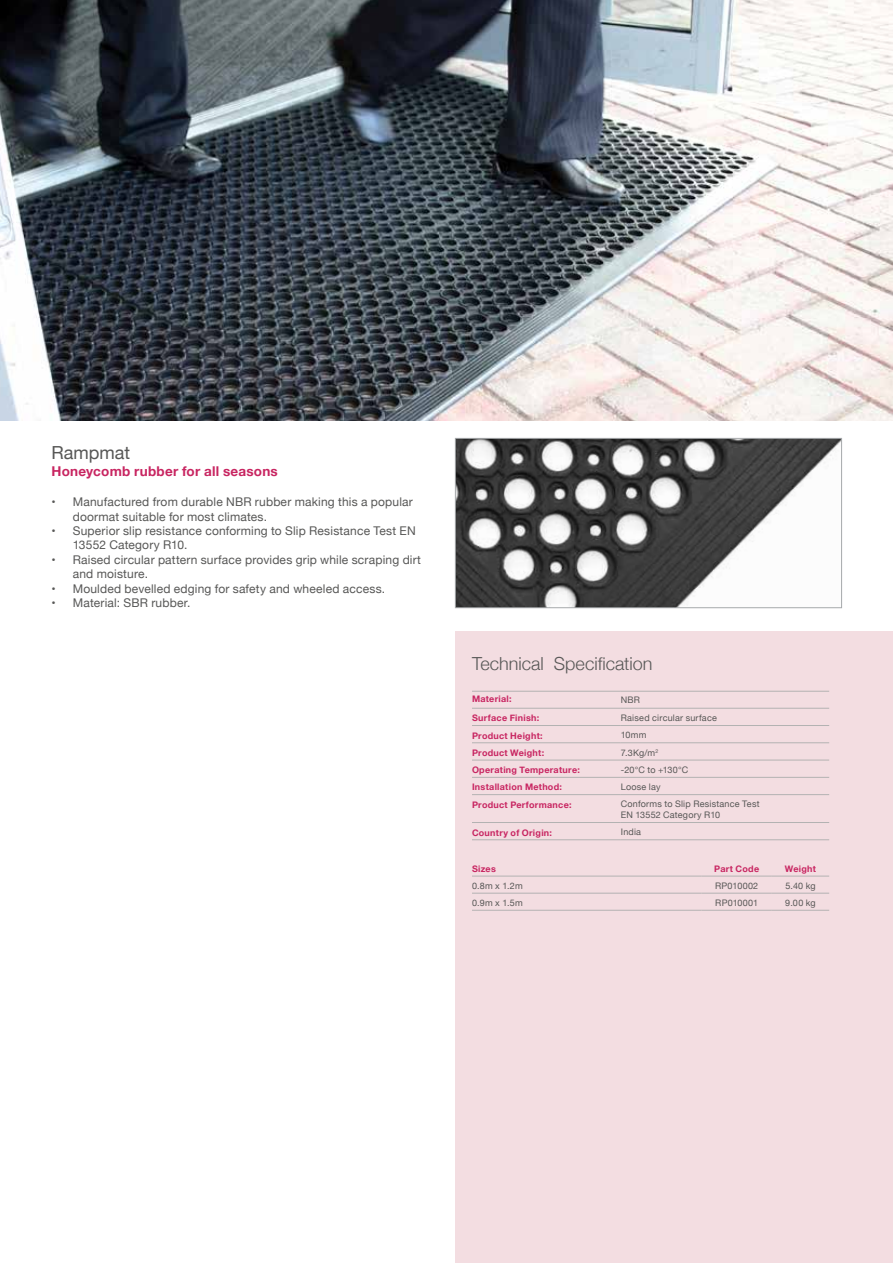
<style>
.page{position:relative;width:893px;height:1263px;background:#fff}
.page>*{position:absolute;margin:0;border:0;box-sizing:border-box;transform-origin:0 0}
.t1{font:300 18px "Helvetica Neue";color:#575756}
.t2{font:18px "Helvetica Neue";color:#575756}
.t3{font:700 13.5px "Helvetica Neue";letter-spacing:.015em;color:#c82561}
.t4{font:12px/14.4px "Helvetica Neue";letter-spacing:.015em;color:#575756}
.t5{font:9px/10.8px "Helvetica Neue";letter-spacing:.025em;color:#575756}
.t6{font:700 9px "Helvetica Neue";letter-spacing:.03em;color:#c82561}
</style>
<div class="page">
<div style="left:455px;top:631px;width:438px;height:632px;background:#f3dde1"></div>
<img style="left:0;top:0;width:893px;height:421px">
<img style="left:457px;top:440px;width:383px;height:166px">
<div style="left:455px;top:438px;width:387px;height:170px;border:1px solid #a6a9ab"></div>
<hr style="left:472px;top:691px;width:149px;height:1px;background:#b3b2b2">
<hr style="left:621px;top:691px;width:208px;height:1px;background:#b3b2b2">
<hr style="left:472px;top:708px;width:149px;height:1px;background:#b3b2b2">
<hr style="left:621px;top:708px;width:208px;height:1px;background:#b3b2b2">
<hr style="left:472px;top:725px;width:149px;height:1px;background:#b3b2b2">
<hr style="left:621px;top:725px;width:208px;height:1px;background:#b3b2b2">
<hr style="left:472px;top:742px;width:149px;height:1px;background:#b3b2b2">
<hr style="left:621px;top:742px;width:208px;height:1px;background:#b3b2b2">
<hr style="left:472px;top:760px;width:149px;height:1px;background:#b3b2b2">
<hr style="left:621px;top:760px;width:208px;height:1px;background:#b3b2b2">
<hr style="left:472px;top:777px;width:149px;height:1px;background:#b3b2b2">
<hr style="left:621px;top:777px;width:208px;height:1px;background:#b3b2b2">
<hr style="left:472px;top:794px;width:149px;height:1px;background:#b3b2b2">
<hr style="left:621px;top:794px;width:208px;height:1px;background:#b3b2b2">
<hr style="left:472px;top:822px;width:149px;height:1px;background:#b3b2b2">
<hr style="left:621px;top:822px;width:208px;height:1px;background:#b3b2b2">
<hr style="left:472px;top:839px;width:149px;height:1px;background:#b3b2b2">
<hr style="left:621px;top:839px;width:208px;height:1px;background:#b3b2b2">
<hr style="left:472px;top:876px;width:230px;height:1px;background:#b3b2b2">
<hr style="left:702px;top:876px;width:70px;height:1px;background:#b3b2b2">
<hr style="left:772px;top:876px;width:57px;height:1px;background:#b3b2b2">
<hr style="left:472px;top:893px;width:230px;height:1px;background:#b3b2b2">
<hr style="left:702px;top:893px;width:70px;height:1px;background:#b3b2b2">
<hr style="left:772px;top:893px;width:57px;height:1px;background:#b3b2b2">
<hr style="left:472px;top:910px;width:230px;height:1px;background:#b3b2b2">
<hr style="left:702px;top:910px;width:70px;height:1px;background:#b3b2b2">
<hr style="left:772px;top:910px;width:57px;height:1px;background:#b3b2b2">
<h1 class="t2" style="left:52px;top:440px;width:80px">Rampmat</h1>
<p class="t3" style="left:52px;top:460px;width:228px">Honeycomb rubber for all seasons</p>
<p class="t4" style="left:73px;top:495px;width:342px;text-indent:-21px">• Manufactured from durable NBR rubber making this a popular doormat suitable for most climates.</p>
<p class="t4" style="left:73px;top:524px;width:344px;text-indent:-21px">• Superior slip resistance conforming to Slip Resistance Test EN<br>13552 Category R10.</p>
<p class="t4" style="left:73px;top:553px;width:350px;text-indent:-21px">• Raised circular pattern surface provides grip while scraping dirt and moisture.</p>
<p class="t4" style="left:52px;top:582px;width:335px">• Moulded bevelled edging for safety and wheeled access.</p>
<p class="t4" style="left:52px;top:596px;width:140px">• Material: SBR rubber.</p>
<h1 class="t1" style="left:472px;top:649px;width:182px">Technical Specification</h1>
<p class="t6" style="left:472px;top:692px;width:41px">Material:</p>
<p class="t5" style="left:621px;top:695px;width:21px">NBR</p>
<p class="t6" style="left:472px;top:711px;width:69px">Surface Finish:</p>
<p class="t5" style="left:621px;top:713px;width:98px">Raised circular surface</p>
<p class="t6" style="left:472px;top:728px;width:72px">Product Height:</p>
<p class="t5" style="left:621px;top:730px;width:27px">10mm</p>
<p class="t6" style="left:472px;top:745px;width:74px">Product Weight:</p>
<p class="t5" style="left:621px;top:748px;width:39px">7.3Kg/m<sup>2</sup></p>
<p class="t6" style="left:472px;top:763px;width:109px">Operating Temperature:</p>
<p class="t5" style="left:621px;top:765px;width:69px">-20°C to +130°C</p>
<p class="t6" style="left:472px;top:780px;width:91px">Installation Method:</p>
<p class="t5" style="left:621px;top:782px;width:41px">Loose lay</p>
<p class="t6" style="left:472px;top:797px;width:101px">Product Performance:</p>
<p class="t5" style="left:621px;top:799px;width:140px">Conforms to Slip Resistance Test<br>EN 13552 Category R10</p>
<p class="t6" style="left:472px;top:825px;width:81px">Country of Origin:</p>
<p class="t5" style="left:621px;top:827px;width:22px">India</p>
<p class="t6" style="left:472px;top:861px;width:25px">Sizes</p>
<p class="t6" style="left:714px;top:861px;width:46px">Part Code</p>
<p class="t6" style="left:785px;top:861px;width:33px">Weight</p>
<p class="t5" style="left:472px;top:881px;width:52px">0.8m x 1.2m</p>
<p class="t5" style="left:715px;top:881px;width:45px">RP010002</p>
<p class="t5" style="left:785px;top:881px;width:32px">5.40 kg</p>
<p class="t5" style="left:472px;top:898px;width:52px">0.9m x 1.5m</p>
<p class="t5" style="left:715px;top:898px;width:44px">RP010001</p>
<p class="t5" style="left:785px;top:898px;width:32px">9.00 kg</p>
</div>
